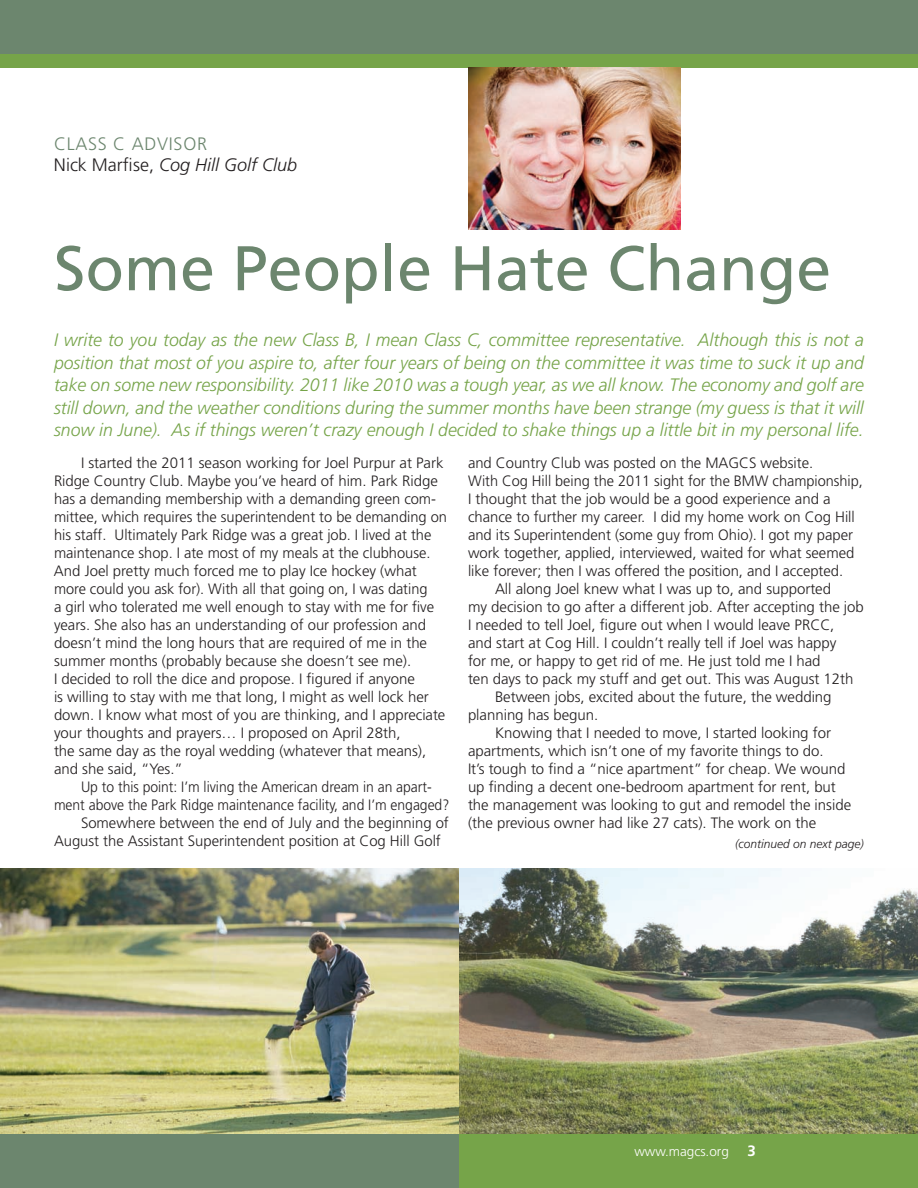
<style>
.page{position:relative;width:918px;height:1188px;background:#fff}
.page>*{position:absolute;margin:0;border:0;box-sizing:border-box;transform-origin:0 0}
.t1{font:63px "Frutiger";color:#6c866e}
.t2{font:italic 300 18px/22.5px "Frutiger";color:#76a449;text-align:justify}
.t3{font:italic 300 18px/21.6px "Frutiger";color:#231f20}
.t4{font:300 18px "Frutiger";color:#6c866e}
.t5{font:300 15px/18px "Frutiger";color:#231f20}
.t6{font:300 15px "Frutiger";color:#231f20;scale:.93 1}
.t7{font:700 15px "Frutiger";color:#fff}
.t8{font:300 13.5px "Frutiger";color:#fff}
.t9{font:italic 300 12px "Frutiger";color:#231f20}
.s1{font-style:normal;color:#6c866e}
.s2{font-style:normal}
</style>
<div class="page">
<img style="left:0;top:868px;width:459px;height:266px">
<img style="left:459px;top:868px;width:459px;height:266px">
<div style="left:0;top:1134px;width:918px;height:54px;background:#6c866e"></div>
<div style="left:459px;top:1134px;width:459px;height:54px;background:#76a449"></div>
<div style="left:0;top:0;width:918px;height:68px;background:#6c866e"></div>
<div style="left:0;top:54px;width:918px;height:14px;background:#76a449"></div>
<img style="left:468px;top:68px;width:212px;height:162px">
<p class="t4" style="left:54px;top:133px;width:12px">cla</p>
<p class="t3" style="left:54px;top:133px;width:245px;text-indent:34px"><span class="s1">ss c advisor<br></span><span class="s2">Nick Marfise,</span> Cog Hill Golf Club</p>
<h1 class="t1" style="left:54px;top:231px;width:779px">Some People Hate Change</h1>
<p class="t2" style="left:54px;top:329px;width:812px">I write to you today as the new Class B, I mean Class C, committee representative. Although this is not a position that most of you aspire to, after four years of being on the committee it was time to suck it up and take on some new responsibility. 2011 like 2010 was a tough year, as we all know. The economy and golf are still down, and the weather conditions during the summer months have been strange (my guess is that it will snow in June). As if things weren’t crazy enough I decided to shake things up a little bit in my personal life.</p>
<p class="t5" style="left:54px;top:454px;width:395px;text-indent:27px">I started the 2011 season working for Joel Purpur at Park Ridge Country Club. Maybe you’ve heard of him. Park Ridge has a demanding membership with a demanding green com&shy;mittee, which requires the superintendent to be demanding on his staff. Ultimately Park Ridge was a great job. I lived at the maintenance shop. I ate most of my meals at the clubhouse.<br>And Joel pretty much forced me to play Ice hockey (what more could you ask for). With all that going on, I was dating<br>a girl who tolerated me well enough to stay with me for five years. She also has an understanding of our profession and doesn’t mind the long hours that are required of me in the summer months (probably because she doesn’t see me).<br>I decided to roll the dice and propose. I figured if anyone<br>is willing to stay with me that long, I might as well lock her down. I know what most of you are thinking, and I appreciate your thoughts and prayers… I proposed on April 28th,<br>the same day as the royal wedding (whatever that means), and she said, “Yes.”</p>
<p class="t6" style="left:81px;top:778px;width:379px">Up to this point: I’m living the American dream in an apart-</p>
<p class="t6" style="left:54px;top:796px;width:427px">ment above the Park Ridge maintenance facility, and I’m engaged?</p>
<p class="t5" style="left:81px;top:814px;width:369px">Somewhere between the end of July and the beginning of</p>
<p class="t5" style="left:54px;top:832px;width:388px">August the Assistant Superintendent position at Cog Hill Golf</p>
<p class="t5" style="left:468px;top:454px;width:347px">and Country Club was posted on the MAGCS website.</p>
<p class="t5" style="left:468px;top:472px;width:396px">With Cog Hill being the 2011 sight for the BMW championship,</p>
<p class="t5" style="left:468px;top:490px;width:364px">I thought that the job would be a good experience and a</p>
<p class="t5" style="left:468px;top:508px;width:388px">chance to further my career. I did my home work on Cog Hill</p>
<p class="t5" style="left:468px;top:526px;width:387px">and its Superintendent (some guy from Ohio). I got my paper</p>
<p class="t5" style="left:468px;top:544px;width:388px">work together, applied, interviewed, waited for what seemed</p>
<p class="t5" style="left:468px;top:562px;width:377px">like forever; then I was offered the position, and I accepted.</p>
<p class="t5" style="left:495px;top:580px;width:338px">All along Joel knew what I was up to, and supported</p>
<p class="t5" style="left:468px;top:598px;width:397px">my decision to go after a different job. After accepting the job</p>
<p class="t5" style="left:468px;top:616px;width:368px">I needed to tell Joel, figure out when I would leave PRCC,</p>
<p class="t5" style="left:468px;top:634px;width:370px">and start at Cog Hill. I couldn’t really tell if Joel was happy</p>
<p class="t5" style="left:468px;top:652px;width:354px">for me, or happy to get rid of me. He just told me I had</p>
<p class="t5" style="left:468px;top:670px;width:387px">ten days to pack my stuff and get out. This was August 12th</p>
<p class="t5" style="left:495px;top:688px;width:338px">Between jobs, excited about the future, the wedding</p>
<p class="t5" style="left:468px;top:706px;width:132px">planning has begun.</p>
<p class="t5" style="left:495px;top:724px;width:338px">Knowing that I needed to move, I started looking for</p>
<p class="t5" style="left:468px;top:742px;width:357px">apartments, which isn’t one of my favorite things to do.</p>
<p class="t5" style="left:468px;top:760px;width:379px">It’s tough to find a “nice apartment” for cheap. We wound</p>
<p class="t5" style="left:468px;top:778px;width:369px">up finding a decent one-bedroom apartment for rent, but</p>
<p class="t5" style="left:468px;top:796px;width:385px">the management was looking to gut and remodel the inside</p>
<p class="t5" style="left:468px;top:814px;width:350px">(the previous owner had like 27 cats). The work on the</p>
<p class="t9" style="left:735px;top:837px;width:130px">(continued on next page)</p>
<p class="t8" style="left:634px;top:1144px;width:96px">www.magcs.org</p>
<p class="t7" style="left:748px;top:1142px;width:10px">3</p>
</div>
